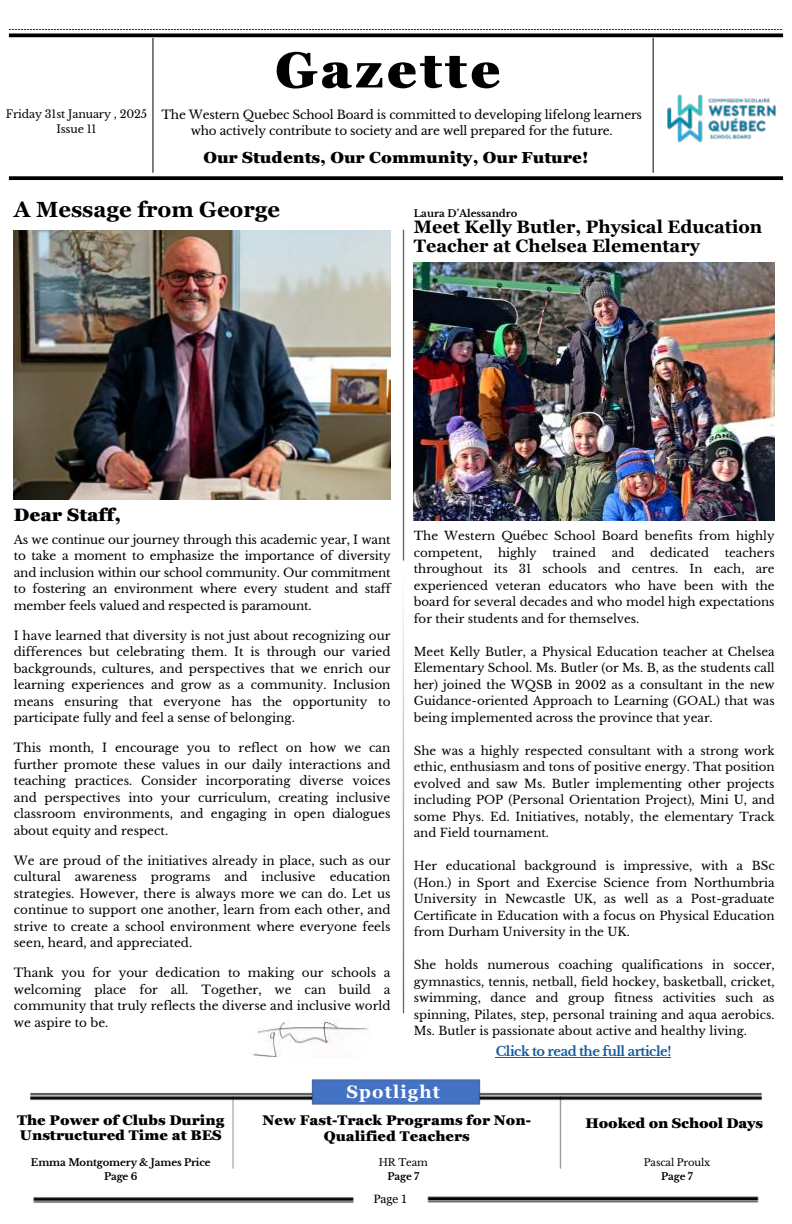
<style>
.page{position:relative;width:792px;height:1224px;background:#fff}
.page>*{position:absolute;margin:0;border:0;box-sizing:border-box;transform-origin:0 0}
.t1{font:900 50px "Georgia Pro";letter-spacing:.065em;color:#000}
.t2{font:700 22px "Georgia Pro";color:#000}
.t3{font:700 18px/18.8px "Georgia Pro";color:#000}
.t4{font:900 18px "Georgia Pro";color:#000}
.t5{font:700 18px "Georgia Pro";letter-spacing:.065em;color:#fff}
.t6{font:900 16px "Georgia Pro";color:#000}
.t7{font:900 14px/15.8px "Georgia Pro";color:#000;text-align:center}
.t8{font:700 13px "Libre Baskerville";letter-spacing:-.04em;color:#145da0}
.t9{font:12px/16.5px "Libre Baskerville";color:#000;text-align:justify}
.t10{font:12px "Georgia Pro";color:#000}
.t11{font:11.8px/16.5px "Libre Baskerville";color:#000;text-align:justify}
.t12{font:11px/15px "Libre Baskerville";letter-spacing:-.015em;color:#000;text-align:center}
.t13{font:700 10px/13.5px "Libre Baskerville";letter-spacing:-.015em;color:#000;text-align:center}
.t14{font:10px "Libre Baskerville";letter-spacing:-.015em;color:#000}
</style>
<div class="page">
<img style="left:402px;top:229px;width:3px;height:785px">
<svg style="left:9px;top:33px;width:774px;height:4px;background:#1f1f1f"></svg>
<svg style="left:9px;top:29px;width:774px;height:1px"></svg>
<svg style="left:9px;top:176px;width:774px;height:4px;background:#111"></svg>
<hr style="left:653px;top:38px;width:1px;height:135px;background:#000">
<hr style="left:153px;top:38px;width:1px;height:135px;background:#000">
<img style="left:253px;top:1020px;width:116px;height:38px">
<img style="left:559px;top:1105px;width:3px;height:64px">
<img style="left:30px;top:1092px;width:732px;height:13px">
<img style="left:653px;top:80px;width:123px;height:82px">
<img style="left:310px;top:1079px;width:172px;height:26px">
<img style="left:33px;top:1197px;width:321px;height:6px">
<img style="left:427px;top:1196px;width:332px;height:7px">
<img style="left:14px;top:230px;width:376px;height:269px">
<img style="left:414px;top:262px;width:361px;height:258px">
<hr style="left:496px;top:1057px;width:175px;height:1px;background:#145da0">
<p class="t12" style="left:6px;top:107px;width:143px">Friday 31st January , 2025<br>Issue 11</p>
<h1 class="t1" style="left:275px;top:42px;width:227px">Gazette</h1>
<p class="t9" style="left:161px;top:106px;width:482px;text-align:center">The Western Quebec School Board is committed to developing lifelong learners who actively contribute to society and are well prepared for the future.</p>
<h3 class="t6" style="left:203px;top:149px;width:387px">Our Students, Our Community, Our Future!</h3>
<h2 class="t2" style="left:14px;top:196px;width:268px">A Message from George</h2>
<p class="t13" style="left:414px;top:206px;width:105px">Laura D’Alessandro</p>
<h3 class="t3" style="left:414px;top:218px;width:350px">Meet Kelly Butler, Physical Education<br>Teacher at Chelsea Elementary</h3>
<h3 class="t4" style="left:14px;top:504px;width:109px">Dear Staff,</h3>
<p class="t9" style="left:14px;top:531px;width:378px">As we continue our journey through this academic year, I want to take a moment to emphasize the importance of diversity and inclusion within our school community. Our commitment to fostering an environment where every student and staff member feels valued and respected is paramount.</p>
<p class="t9" style="left:14px;top:627px;width:378px">I have learned that diversity is not just about recognizing our differences but celebrating them. It is through our varied backgrounds, cultures, and perspectives that we enrich our learning experiences and grow as a community. Inclusion means ensuring that everyone has the opportunity to participate fully and feel a sense of belonging.</p>
<p class="t9" style="left:14px;top:740px;width:378px">This month, I encourage you to reflect on how we can further promote these values in our daily interactions and teaching practices. Consider incorporating diverse voices and perspectives into your curriculum, creating inclusive classroom environments, and engaging in open dialogues about equity and respect.</p>
<p class="t9" style="left:14px;top:852px;width:378px">We are proud of the initiatives already in place, such as our cultural awareness programs and inclusive education strategies. However, there is always more we can do. Let us continue to support one another, learn from each other, and strive to create a school environment where everyone feels seen, heard, and appreciated.</p>
<p class="t9" style="left:14px;top:965px;width:378px">Thank you for your dedication to making our schools a welcoming place for all. Together, we can build a community that truly reflects the diverse and inclusive world we aspire to be.</p>
<p class="t11" style="left:414px;top:528px;width:362px">The Western Québec School Board benefits from highly competent,</p>
<p class="t11" style="left:414px;top:544px;width:362px;text-indent:311px">teachers throughout its 31 schools and centres. In each, are experienced veteran educators who have been with the board for several decades and who model high expectations for their students and for themselves.</p>
<p class="t11" style="left:414px;top:643px;width:362px">Meet Kelly Butler, a Physical Education teacher at Chelsea Elementary School. Ms. Butler (or Ms. B, as the students call her) joined the WQSB in 2002 as a consultant in the new Guidance-oriented Approach to Learning (GOAL) that was being implemented across the province that year.</p>
<p class="t11" style="left:414px;top:742px;width:362px">She was a highly respected consultant with a strong work ethic, enthusiasm and tons of positive energy. That position evolved and saw Ms. Butler implementing other projects including POP (Personal Orientation Project), Mini U, and some Phys. Ed. Initiatives, notably, the elementary Track and Field tournament.</p>
<p class="t11" style="left:414px;top:858px;width:362px">Her educational background is impressive, with a BSc (Hon.) in Sport and Exercise Science from Northumbria University in Newcastle UK, as well as a Post-graduate Certificate in Education with a focus on Physical Education from Durham University in the UK.</p>
<p class="t11" style="left:414px;top:957px;width:362px">She holds numerous coaching qualifications in soccer, gymnastics, tennis, netball, field hockey, basketball, cricket, swimming, dance and group fitness activities such as spinning, Pilates, step, personal training and aqua aerobics.<br>Ms. Butler is passionate about active and healthy living.</p>
<p class="t8" style="left:496px;top:1044px;width:177px">Click to read the full article!</p>
<p class="t11" style="left:498px;top:544px;width:40px">highly</p>
<p class="t11" style="left:553px;top:544px;width:45px">trained</p>
<p class="t11" style="left:612px;top:544px;width:24px">and</p>
<p class="t11" style="left:650px;top:544px;width:60px">dedicated</p>
<h3 class="t5" style="left:346px;top:1081px;width:95px">Spotlight</h3>
<p class="t7" style="left:17px;top:1112px;width:209px">The Power of Clubs During</p>
<p class="t7" style="left:586px;top:1116px;width:179px">Hooked on School Days</p>
<p class="t7" style="left:20px;top:1128px;width:203px">Unstructured Time at BES</p>
<p class="t7" style="left:262px;top:1113px;width:270px">New Fast-Track Programs for Non-<br>Qualified Teachers</p>
<p class="t13" style="left:31px;top:1156px;width:181px">Emma Montgomery &amp; James Price<br>Page 6</p>
<p class="t14" style="left:379px;top:1157px;width:51px">HR Team</p>
<p class="t13" style="left:387px;top:1170px;width:33px">Page 7</p>
<p class="t10" style="left:373px;top:1193px;width:36px">Page 1</p>
<p class="t14" style="left:644px;top:1157px;width:68px">Pascal Proulx</p>
<p class="t13" style="left:661px;top:1170px;width:33px">Page 7</p>
</div>
